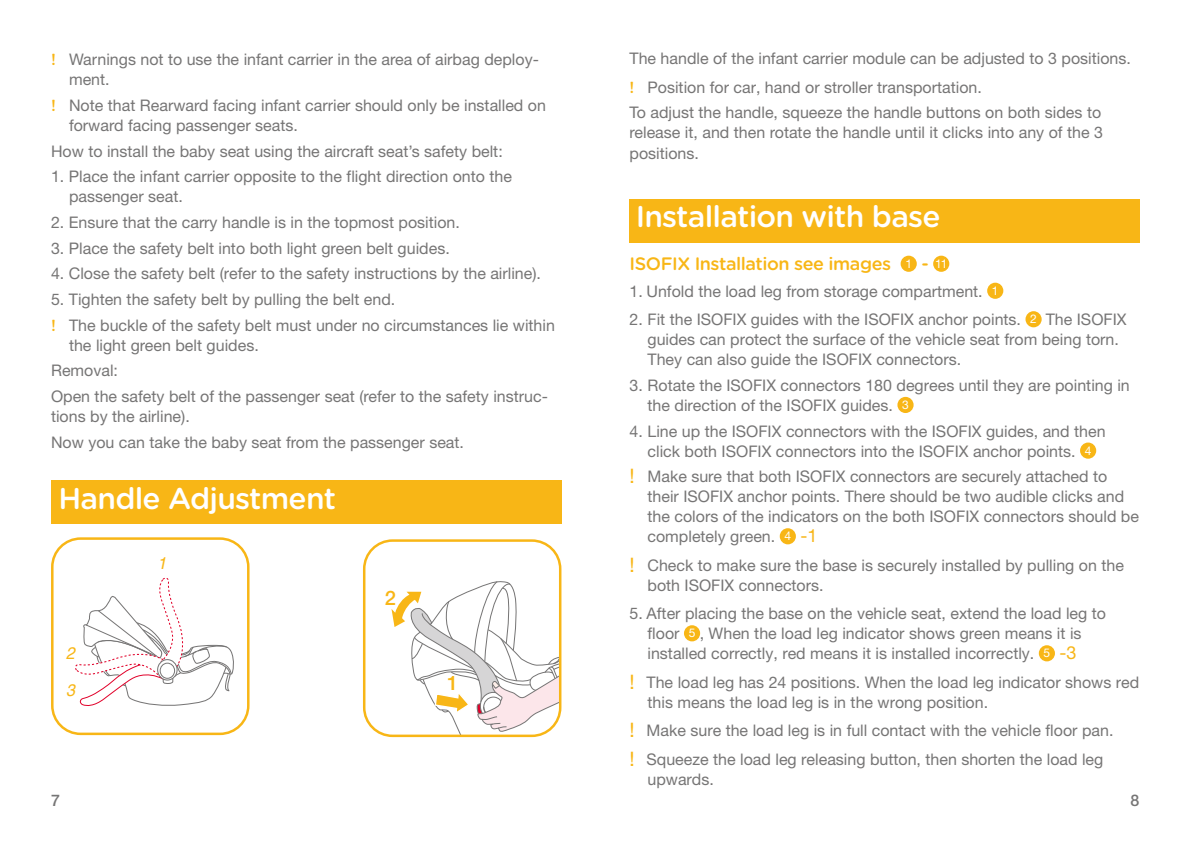
<style>
.page{position:relative;width:1191px;height:842px;background:#fff}
.page>*{position:absolute;margin:0;border:0;box-sizing:border-box;transform-origin:0 0}
.t1{font:500 30px "Gotham Rounded";letter-spacing:-.025em;color:#fff}
.t2{font:500 20px "Helvetica Neue LT Std";color:#f8b616}
.t3{font:500 18px "Gotham Rounded";letter-spacing:-.025em;color:#f8b616}
.t4{font:italic 16.8px "Helvetica";color:#f8b616;scale:.95 1}
.t5{font:16px/20px "Helvetica Neue LT Std";color:#767575}
.t6{font:500 16px "Helvetica Neue LT Std";color:#767575}
.s1{font-family:"Gotham Rounded";font-weight:500;color:#f8b616}
.s2{font-family:"Helvetica Neue LT Std";font-weight:400;font-size:12px;color:#fff}
.s3{font-size:12px;color:#fff}
.s4{font-size:20px;color:#f8b616}
.s5{font-size:18px;color:#f7b517}
</style>
<div class="page">
<div style="left:51px;top:480px;width:510px;height:44px;background:#f8b616"></div>
<svg style="left:75px;top:577px;width:159px;height:129px"></svg>
<svg style="left:157px;top:659px;width:20px;height:21px"></svg>
<div style="left:157px;top:659px;width:21px;height:22px;border:1px solid #767575;border-radius:50%"></div>
<div style="left:160px;top:663px;width:15px;height:16px;border:1px solid #767575;border-radius:50%"></div>
<div style="left:51px;top:537px;width:198px;height:198px;border:2px solid #f8b616;border-radius:28px"></div>
<div style="left:363px;top:539px;width:198px;height:198px;border:2px solid #f8b616;border-radius:28px"></div>
<svg style="left:391px;top:580px;width:169px;height:156px"></svg>
<div style="left:987px;top:283px;width:16px;height:16px;background:#f8b616;border-radius:50%"></div>
<div style="left:1025px;top:311px;width:16px;height:16px;background:#f8b616;border-radius:50%"></div>
<div style="left:897px;top:397px;width:16px;height:16px;background:#f8b616;border-radius:50%"></div>
<div style="left:1080px;top:442px;width:16px;height:17px;background:#f8b616;border-radius:50%"></div>
<div style="left:779px;top:528px;width:17px;height:16px;background:#f8b616;border-radius:50%"></div>
<div style="left:684px;top:625px;width:16px;height:16px;background:#f8b616;border-radius:50%"></div>
<div style="left:1038px;top:645px;width:17px;height:16px;background:#f8b616;border-radius:50%"></div>
<div style="left:629px;top:199px;width:511px;height:44px;background:#f8b616"></div>
<div style="left:900px;top:256px;width:16px;height:16px;background:#f8b616;border-radius:50%"></div>
<div style="left:933px;top:256px;width:16px;height:16px;background:#f8b616;border-radius:50%"></div>
<p class="t5" style="left:69px;top:49px;width:471px;text-indent:-18px"><span class="s1">!</span> Warnings not to use the infant carrier in the area of airbag deploy&shy;ment.</p>
<p class="t5" style="left:69px;top:95px;width:478px;text-indent:-18px"><span class="s1">!</span> Note that Rearward facing infant carrier should only be installed on forward facing passenger seats.</p>
<p class="t5" style="left:51px;top:141px;width:453px">How to install the baby seat using the aircraft seat’s safety belt:</p>
<p class="t5" style="left:69px;top:166px;width:444px;text-indent:-18px">1. Place the infant carrier opposite to the flight direction onto the passenger seat.</p>
<p class="t5" style="left:51px;top:212px;width:410px">2. Ensure that the carry handle is in the topmost position.</p>
<p class="t5" style="left:51px;top:238px;width:400px">3. Place the safety belt into both light green belt guides.</p>
<p class="t5" style="left:51px;top:263px;width:491px">4. Close the safety belt (refer to the safety instructions by the airline).</p>
<p class="t5" style="left:51px;top:286px;width:505px;line-height:25.6px">5. Tighten the safety belt by pulling the belt end.<br><span class="s1">!</span> The buckle of the safety belt must under no circumstances lie within</p>
<p class="t5" style="left:51px;top:332px;width:498px;line-height:25.6px;text-indent:18px">the light green belt guides.<br>Removal:<br>Open the safety belt of the passenger seat (refer to the safety instruc-</p>
<p class="t5" style="left:51px;top:403px;width:414px;line-height:25.6px">tions by the airline).<br>Now you can take the baby seat from the passenger seat.</p>
<h1 class="t1" style="left:59px;top:477px;width:279px">Handle Adjustment</h1>
<p class="t4" style="left:66px;top:640px;width:11px">2</p>
<p class="t4" style="left:66px;top:676px;width:11px">3</p>
<p class="t4" style="left:158px;top:549px;width:11px">1</p>
<p class="t2" style="left:385px;top:586px;width:13px">2</p>
<p class="t2" style="left:447px;top:671px;width:13px">1</p>
<p class="t5" style="left:629px;top:44px;width:503px;line-height:28.6px">The handle of the infant carrier module can be adjusted to 3 positions. <span class="s1">!</span> Position for car, hand or stroller transportation.</p>
<p class="t5" style="left:629px;top:103px;width:475px;text-align:justify">To adjust the handle, squeeze the handle buttons on both sides to release it, and then rotate the handle until it clicks into any of the 3 positions.</p>
<h1 class="t1" style="left:635px;top:195px;width:306px">Installation with base</h1>
<p class="t3" style="left:629px;top:251px;width:319px">ISOFIX Installation see images <span class="s2">1</span> - <span class="s2">11</span></p>
<p class="t5" style="left:629px;top:281px;width:370px">1. Unfold the load leg from storage compartment. <span class="s3">1</span></p>
<p class="t5" style="left:647px;top:309px;width:480px;text-indent:-18px">2. Fit the ISOFIX guides with the ISOFIX anchor points. <span class="s3">2</span> The ISOFIX guides can protect the surface of the vehicle seat from being torn.<br>They can also guide the ISOFIX connectors.</p>
<p class="t5" style="left:647px;top:375px;width:484px;text-indent:-18px">3. Rotate the ISOFIX connectors 180 degrees until they are pointing in the direction of the ISOFIX guides. <span class="s3">3</span></p>
<p class="t5" style="left:629px;top:421px;width:477px;text-align:center">4. Line up the ISOFIX connectors with the ISOFIX guides, and then click both ISOFIX connectors into the ISOFIX anchor points. <span class="s3">4</span></p>
<p class="t5" style="left:647px;top:466px;width:493px;text-indent:-18px"><span class="s4">!</span> Make sure that both ISOFIX connectors are securely attached to their ISOFIX anchor points. There should be two audible clicks and the colors of the indicators on the both ISOFIX connectors should be completely green. <span class="s3">4</span> <span class="s5">-1</span></p>
<p class="t5" style="left:647px;top:555px;width:478px;text-indent:-18px"><span class="s4">!</span> Check to make sure the base is securely installed by pulling on the both ISOFIX connectors.</p>
<p class="t5" style="left:647px;top:603px;width:460px;text-indent:-18px">5. After placing the base on the vehicle seat, extend the load leg to floor <span class="s3">5</span> , When the load leg indicator shows green means it is installed correctly, red means it is installed incorrectly. <span class="s3">5</span> <span class="s5">-3</span></p>
<p class="t5" style="left:647px;top:672px;width:493px;text-indent:-18px"><span class="s4">!</span> The load leg has 24 positions. When the load leg indicator shows red this means the load leg is in the wrong position.</p>
<p class="t5" style="left:629px;top:716px;width:485px;line-height:28.6px"><span class="s4">!</span> Make sure the load leg is in full contact with the vehicle floor pan. <span class="s4">!</span> Squeeze the load leg releasing button, then shorten the load leg</p>
<p class="t5" style="left:647px;top:769px;width:68px">upwards.</p>
<p class="t6" style="left:51px;top:791px;width:10px">7</p>
<p class="t6" style="left:1130px;top:791px;width:10px">8</p>
</div>
